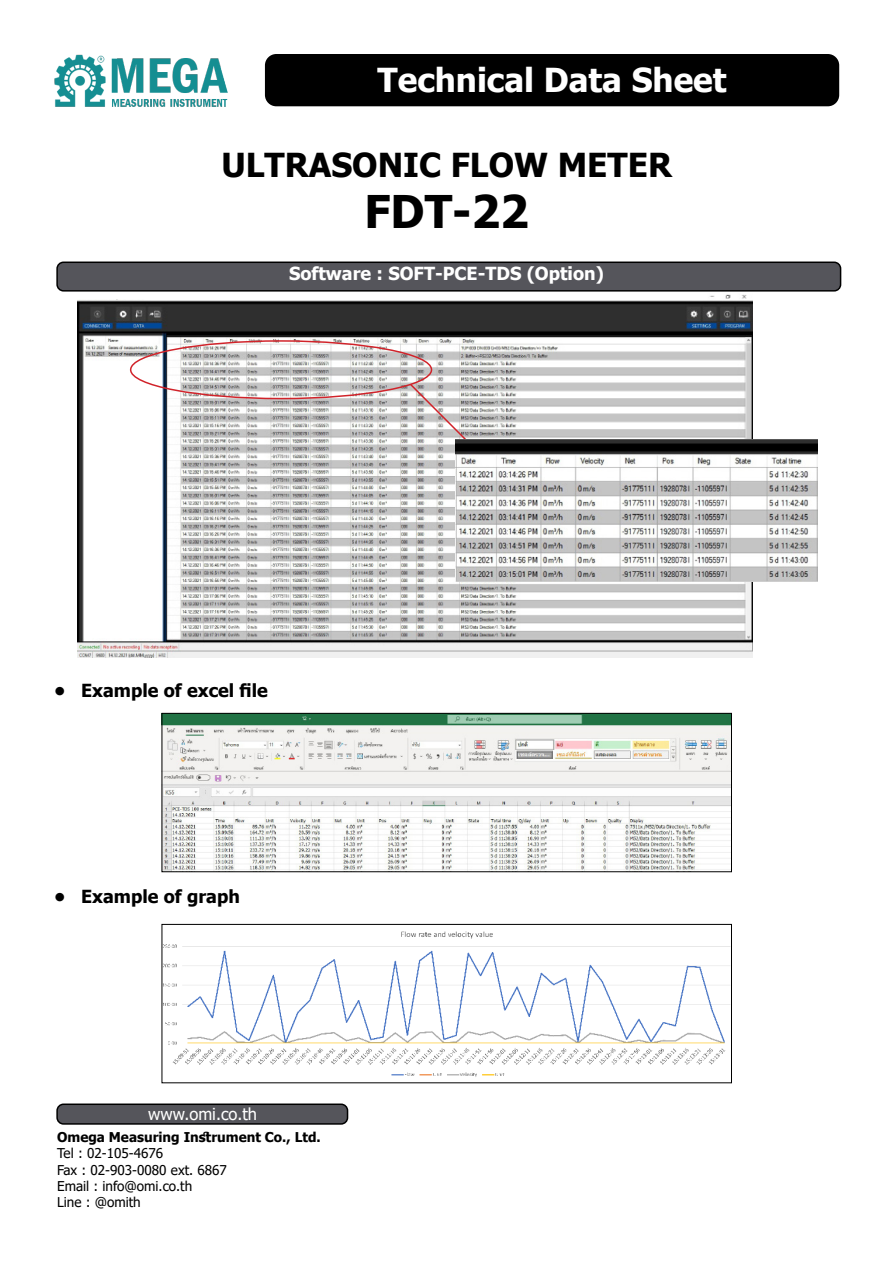
<style>
.page{position:relative;width:893px;height:1263px;background:#fff}
.page>*{position:absolute;margin:0;border:0;box-sizing:border-box;transform-origin:0 0}
.t1{font:700 45px "Tahoma";color:#000}
.t2{font:700 33px "Tahoma";color:#000}
.t3{font:700 33px "Tahoma";color:#fff}
.t4{font:700 18px "Tahoma";color:#000}
.t5{font:700 18px "Tahoma";color:#fff}
.t6{font:16.5px "Tahoma";color:#fff}
.t7{font:13.5px "Tahoma";color:#000}
.t8{font:700 13.5px "Tahoma";color:#000}
</style>
<div class="page">
<img style="left:54px;top:54px;width:173px;height:52px">
<div style="left:265px;top:54px;width:574px;height:52px;background:#000;border-radius:11px"></div>
<div style="left:57px;top:262px;width:784px;height:29px;background:#55555b;border-radius:6px"></div>
<div style="left:56px;top:261px;width:785px;height:31px;border:2px solid #000;border-radius:6px"></div>
<img style="left:78px;top:294px;width:674px;height:364px">
<div style="left:57px;top:1104px;width:291px;height:20px;background:#55555b;border-radius:6px"></div>
<div style="left:56px;top:1103px;width:292px;height:22px;border:2px solid #000;border-radius:6px"></div>
<svg style="left:409px;top:382px;width:66px;height:67px"></svg>
<img style="left:456px;top:439px;width:361px;height:142px">
<div style="left:130px;top:340px;width:302px;height:59px;border:2px solid #d1232a;border-radius:50%"></div>
<img style="left:164px;top:715px;width:566px;height:155px">
<div style="left:162px;top:713px;width:570px;height:159px;border:1px solid #000"></div>
<img style="left:164px;top:931px;width:566px;height:146px">
<div style="left:162px;top:924px;width:570px;height:159px;border:1px solid #000"></div>
<div style="left:77px;top:293px;width:68px;height:6px;background:#fff"></div>
<p class="t3" style="left:378px;top:57px;width:351px">Technical Data Sheet</p>
<p class="t2" style="left:221px;top:142px;width:452px">ULTRASONIC FLOW METER</p>
<p class="t1" style="left:364px;top:180px;width:166px">FDT-22</p>
<p class="t5" style="left:289px;top:261px;width:316px">Software : SOFT-PCE-TDS (Option)</p>
<p class="t4" style="left:54px;top:678px;width:215px">• Example of excel file</p>
<p class="t4" style="left:54px;top:884px;width:187px">• Example of graph</p>
<p class="t6" style="left:148px;top:1103px;width:110px">www.omi.co.th</p>
<p class="t8" style="left:57px;top:1128px;width:265px">Omega Measuring Instrument Co., Ltd.</p>
<p class="t7" style="left:57px;top:1144px;width:108px">Tel : 02-105-4676</p>
<p class="t7" style="left:57px;top:1160px;width:171px">Fax : 02-903-0080 ext. 6867</p>
<p class="t7" style="left:57px;top:1177px;width:137px">Email : info@omi.co.th</p>
<p class="t7" style="left:57px;top:1193px;width:85px">Line : @omith</p>
</div>
